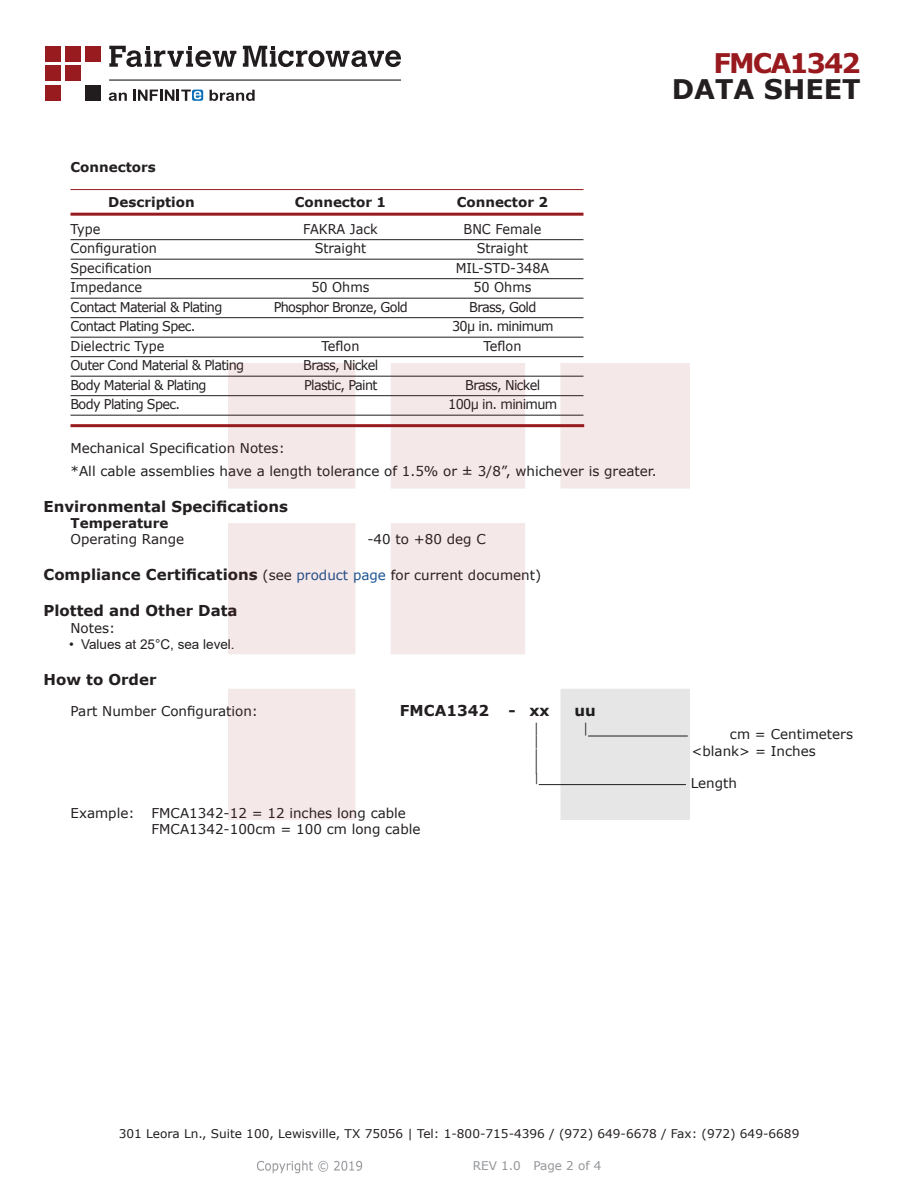
<style>
.page{position:relative;width:918px;height:1188px;background:#fff}
.page>*{position:absolute;margin:0;border:0;box-sizing:border-box;transform-origin:0 0}
.t1{font:700 27px "Verdana";color:#231f20}
.FM{font:700 27px "Verdana";letter-spacing:-.07em;color:#981a1e}
.Specs_Para{font:25.8px "Verdana";color:#231f20;scale:.39 1}
.Head1_for_Compliance{font:700 15px "Verdana";color:#231f20}
.Head1{font:700 15px "Verdana";color:#231f20}
.Specs_Para-2{font:700 15px "Verdana";color:#231f20}
.Specs_Para-3{font:13.5px "Verdana";color:#231f20}
.Table_Body_Connector{font:13.5px "Verdana";letter-spacing:-.05em;color:#231f20;scale:.95 1}
.Table_Body_Connector-2{font:13.5px "Verdana";color:#231f20;scale:.95 1}
.Table_Header_Connect{font:700 13.5px "Verdana";color:#231f20}
.t2{font:13.5px "Arial";color:#231f20}
.Head2_after_Head1{font:700 13.5px "Verdana";color:#231f20}
.Head2{font:700 13.5px "Verdana";color:#231f20}
.Specs_Para-4{font:13.5px "Verdana";color:#231f20;scale:.75 1}
.t3{font:12px "Verdana";color:#231f20}
.REV_Info{font:12px "Verdana";color:#939598}
.Specs_Para-5{font:11.25px "Verdana";color:#231f20;scale:.86 1}
.s1{font-weight:400;font-size:13.5px}
.s2{font-weight:400;font-size:13.5px;color:#1a5392}
</style>
<div class="page">
<hr style="left:70px;top:189px;width:514px;height:1px;background:#981a1e">
<hr style="left:70px;top:213px;width:514px;height:3px;background:#981a1e">
<hr style="left:70px;top:239px;width:514px;height:1px;background:#231f20">
<hr style="left:70px;top:259px;width:514px;height:1px;background:#231f20">
<hr style="left:70px;top:278px;width:514px;height:1px;background:#231f20">
<hr style="left:70px;top:298px;width:514px;height:1px;background:#231f20">
<hr style="left:70px;top:317px;width:514px;height:1px;background:#231f20">
<hr style="left:70px;top:337px;width:514px;height:1px;background:#231f20">
<hr style="left:70px;top:356px;width:514px;height:1px;background:#231f20">
<hr style="left:70px;top:376px;width:514px;height:1px;background:#231f20">
<hr style="left:70px;top:395px;width:514px;height:1px;background:#231f20">
<hr style="left:70px;top:415px;width:514px;height:1px;background:#231f20">
<hr style="left:70px;top:424px;width:514px;height:3px;background:#981a1e">
<img style="left:257px;top:1160px;width:106px;height:14px">
<img style="left:228px;top:364px;width:462px;height:456px">
<div style="left:45px;top:46px;width:16px;height:15px;background:#971b1f"></div>
<div style="left:65px;top:66px;width:16px;height:15px;background:#971b1f"></div>
<div style="left:85px;top:85px;width:16px;height:16px;background:#211d1e"></div>
<div style="left:45px;top:85px;width:16px;height:16px;background:#971b1f"></div>
<div style="left:85px;top:46px;width:16px;height:15px;background:#971b1f"></div>
<div style="left:45px;top:66px;width:16px;height:15px;background:#971b1f"></div>
<div style="left:65px;top:46px;width:16px;height:15px;background:#971b1f"></div>
<svg style="left:109px;top:46px;width:292px;height:21px"></svg>
<svg style="left:192px;top:90px;width:11px;height:11px"></svg>
<svg style="left:133px;top:90px;width:68px;height:11px"></svg>
<svg style="left:210px;top:90px;width:45px;height:11px"></svg>
<svg style="left:109px;top:93px;width:18px;height:8px"></svg>
<hr style="left:109px;top:80px;width:292px;height:1px;background:#211d1e">
<p class="FM" style="left:714px;top:44px;width:149px">FMCA1342</p>
<p class="t1" style="left:672px;top:70px;width:191px">DATA SHEET</p>
<p class="Head2" style="left:70px;top:158px;width:87px">Connectors</p>
<p class="Table_Header_Connect" style="left:108px;top:192px;width:88px">Description</p>
<p class="Table_Header_Connect" style="left:295px;top:192px;width:93px">Connector 1</p>
<p class="Table_Header_Connect" style="left:457px;top:192px;width:93px">Connector 2</p>
<p class="Table_Body_Connector" style="left:70px;top:219px;width:33px">Type</p>
<p class="Table_Body_Connector-2" style="left:303px;top:219px;width:80px">FAKRA Jack</p>
<p class="Table_Body_Connector-2" style="left:464px;top:219px;width:83px">BNC Female</p>
<p class="Table_Body_Connector-2" style="left:70px;top:239px;width:92px">Configuration</p>
<p class="Table_Body_Connector-2" style="left:315px;top:239px;width:56px">Straight</p>
<p class="Table_Body_Connector-2" style="left:477px;top:239px;width:56px">Straight</p>
<p class="Table_Body_Connector-2" style="left:70px;top:258px;width:87px">Specification</p>
<p class="Table_Body_Connector-2" style="left:456px;top:258px;width:100px">MIL-STD-348A</p>
<p class="Table_Body_Connector-2" style="left:70px;top:278px;width:77px">Impedance</p>
<p class="Table_Body_Connector" style="left:311px;top:278px;width:63px">50 Ohms</p>
<p class="Table_Body_Connector" style="left:473px;top:278px;width:63px">50 Ohms</p>
<p class="Table_Body_Connector" style="left:70px;top:297px;width:161px">Contact Material &amp; Plating</p>
<p class="Table_Body_Connector" style="left:274px;top:297px;width:143px">Phosphor Bronze, Gold</p>
<p class="Table_Body_Connector" style="left:469px;top:297px;width:72px">Brass, Gold</p>
<p class="Table_Body_Connector" style="left:70px;top:317px;width:133px">Contact Plating Spec.</p>
<p class="Table_Body_Connector" style="left:452px;top:317px;width:108px">30µ in. minimum</p>
<p class="Table_Body_Connector-2" style="left:70px;top:336px;width:100px">Dielectric Type</p>
<p class="Table_Body_Connector" style="left:321px;top:336px;width:42px">Teflon</p>
<p class="Table_Body_Connector" style="left:483px;top:336px;width:42px">Teflon</p>
<p class="Table_Body_Connector" style="left:70px;top:356px;width:184px">Outer Cond Material &amp; Plating</p>
<p class="Table_Body_Connector" style="left:303px;top:356px;width:80px">Brass, Nickel</p>
<p class="Table_Body_Connector" style="left:70px;top:375px;width:145px">Body Material &amp; Plating</p>
<p class="Table_Body_Connector" style="left:304px;top:375px;width:79px">Plastic, Paint</p>
<p class="Table_Body_Connector" style="left:465px;top:375px;width:80px">Brass, Nickel</p>
<p class="Table_Body_Connector" style="left:70px;top:395px;width:117px">Body Plating Spec.</p>
<p class="Table_Body_Connector" style="left:448px;top:395px;width:116px">100µ in. minimum</p>
<p class="Specs_Para-3" style="left:70px;top:439px;width:216px">Mechanical Specification Notes:</p>
<p class="Specs_Para-3" style="left:70px;top:462px;width:588px">*All cable assemblies have a length tolerance of 1.5% or ± 3/8”, whichever is greater.</p>
<p class="Head1" style="left:44px;top:496px;width:246px">Environmental Specifications</p>
<p class="Head2_after_Head1" style="left:70px;top:514px;width:100px">Temperature</p>
<p class="Specs_Para-3" style="left:70px;top:530px;width:115px">Operating Range</p>
<p class="Specs_Para-3" style="left:368px;top:530px;width:120px">-40 to +80 deg C</p>
<p class="Head1_for_Compliance" style="left:44px;top:564px;width:499px">Compliance Certifications <span class="s1">(see</span> <span class="s2">product page</span> <span class="s1">for current document)</span></p>
<p class="Head1_for_Compliance" style="left:44px;top:600px;width:196px">Plotted and Other Data</p>
<p class="Specs_Para-3" style="left:70px;top:618px;width:46px">Notes:</p>
<p class="t2" style="left:69px;top:635px;width:167px">• Values at 25°C, sea level.</p>
<p class="Head1_for_Compliance" style="left:44px;top:669px;width:115px">How to Order</p>
<p class="Specs_Para-3" style="left:70px;top:702px;width:189px">Part Number Configuration:</p>
<p class="Specs_Para-2" style="left:400px;top:700px;width:91px">FMCA1342</p>
<p class="Specs_Para-2" style="left:509px;top:700px;width:43px">- xx</p>
<p class="Specs_Para-2" style="left:575px;top:700px;width:23px">uu</p>
<p class="Specs_Para-4" style="left:534px;top:719px;width:8px">|</p>
<p class="Specs_Para-4" style="left:584px;top:719px;width:8px">|</p>
<p class="Specs_Para-3" style="left:730px;top:725px;width:125px">cm = Centimeters</p>
<p class="Specs_Para-4" style="left:534px;top:732px;width:8px">|</p>
<p class="Specs_Para-3" style="left:692px;top:741px;width:126px">&lt;blank&gt; = Inches</p>
<p class="Specs_Para" style="left:534px;top:742px;width:13px">|</p>
<p class="Specs_Para-5" style="left:534px;top:771px;width:7px">|</p>
<p class="Specs_Para-3" style="left:691px;top:774px;width:48px">Length</p>
<p class="Specs_Para-3" style="left:70px;top:803px;width:66px">Example:</p>
<p class="Specs_Para-3" style="left:152px;top:803px;width:256px">FMCA1342-12 = 12 inches long cable</p>
<p class="Specs_Para-3" style="left:152px;top:820px;width:271px">FMCA1342-100cm = 100 cm long cable</p>
<p class="t3" style="left:119px;top:1125px;width:682px">301 Leora Ln., Suite 100, Lewisville, TX 75056 | Tel: 1-800-715-4396 / (972) 649-6678 / Fax: (972) 649-6689</p>
<p class="REV_Info" style="left:473px;top:1157px;width:130px">REV 1.0 Page 2 of 4</p>
</div>
